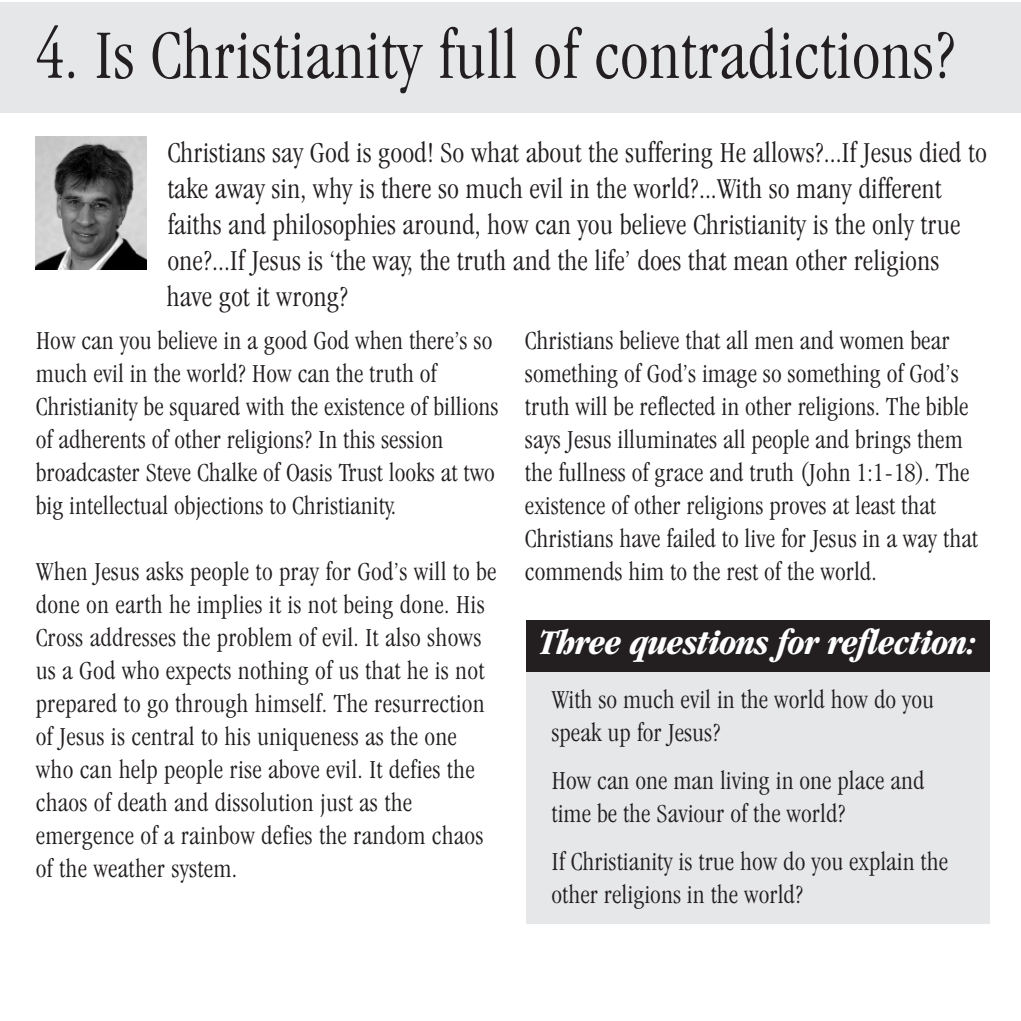
<style>
.page{position:relative;width:1021px;height:1021px;background:#fff}
.page>*{position:absolute;margin:0;border:0;box-sizing:border-box;transform-origin:0 0}
.t1{font:300 condensed 72px "Garamond IT Cby BT";color:#231f20;scale:1.05 1}
.t2{font:italic 700 condensed 36px "Garamond IT Cby BT";letter-spacing:-.025em;color:#fff;scale:1.05 1}
.t3{font:300 condensed 30px/36px "Garamond IT Cby BT";color:#231f20;scale:1.05 1}
.t4{font:300 condensed 27px/33px "Garamond IT Cby BT";color:#231f20;scale:1.05 1}
</style>
<div class="page">
<div style="left:0;top:2px;width:1020px;height:110px;background:#e6e7e9"></div>
<div style="left:526px;top:670px;width:463px;height:253px;background:#e6e7e9"></div>
<div style="left:526px;top:620px;width:463px;height:51px;background:#231f20"></div>
<img style="left:36px;top:137px;width:110px;height:133px">
<h1 class="t1" style="left:36px;top:26px;width:878px">4. Is Christianity full of contradictions?</h1>
<p class="t3" style="left:166px;top:137px;width:783px">Christians say God is good! So what about the suffering He allows?...If Jesus died to take away sin, why is there so much evil in the world?...With so many different faiths and philosophies around, how can you believe Christianity is the only true one?...If Jesus is ‘the way, the truth and the life’ does that mean other religions have got it wrong?</p>
<p class="t4" style="left:36px;top:325px;width:442px">How can you believe in a good God when there’s so much evil in the world? How can the truth of Christianity be squared with the existence of billions of adherents of other religions? In this session broadcaster Steve Chalke of Oasis Trust looks at two big intellectual objections to Christianity.</p>
<p class="t4" style="left:36px;top:556px;width:440px">When Jesus asks people to pray for God’s will to be done on earth he implies it is not being done. His Cross addresses the problem of evil. It also shows us a God who expects nothing of us that he is not prepared to go through himself. The resurrection of Jesus is central to his uniqueness as the one who can help people rise above evil. It defies the chaos of death and dissolution just as the emergence of a rainbow defies the random chaos of the weather system.</p>
<p class="t4" style="left:525px;top:325px;width:433px">Christians believe that all men and women bear something of God’s image so something of God’s truth will be reflected in other religions. The bible says Jesus illuminates all people and brings them the fullness of grace and truth (John 1:1-18). The existence of other religions proves at least that Christians have failed to live for Jesus in a way that commends him to the rest of the world.</p>
<h2 class="t2" style="left:539px;top:628px;width:418px">Three questions for reflection:</h2>
<p class="t4" style="left:551px;top:685px;width:366px">With so much evil in the world how do you speak up for Jesus?</p>
<p class="t4" style="left:551px;top:766px;width:356px">How can one man living in one place and time be the Saviour of the world?</p>
<p class="t4" style="left:551px;top:847px;width:379px">If Christianity is true how do you explain the other religions in the world?</p>
</div>
